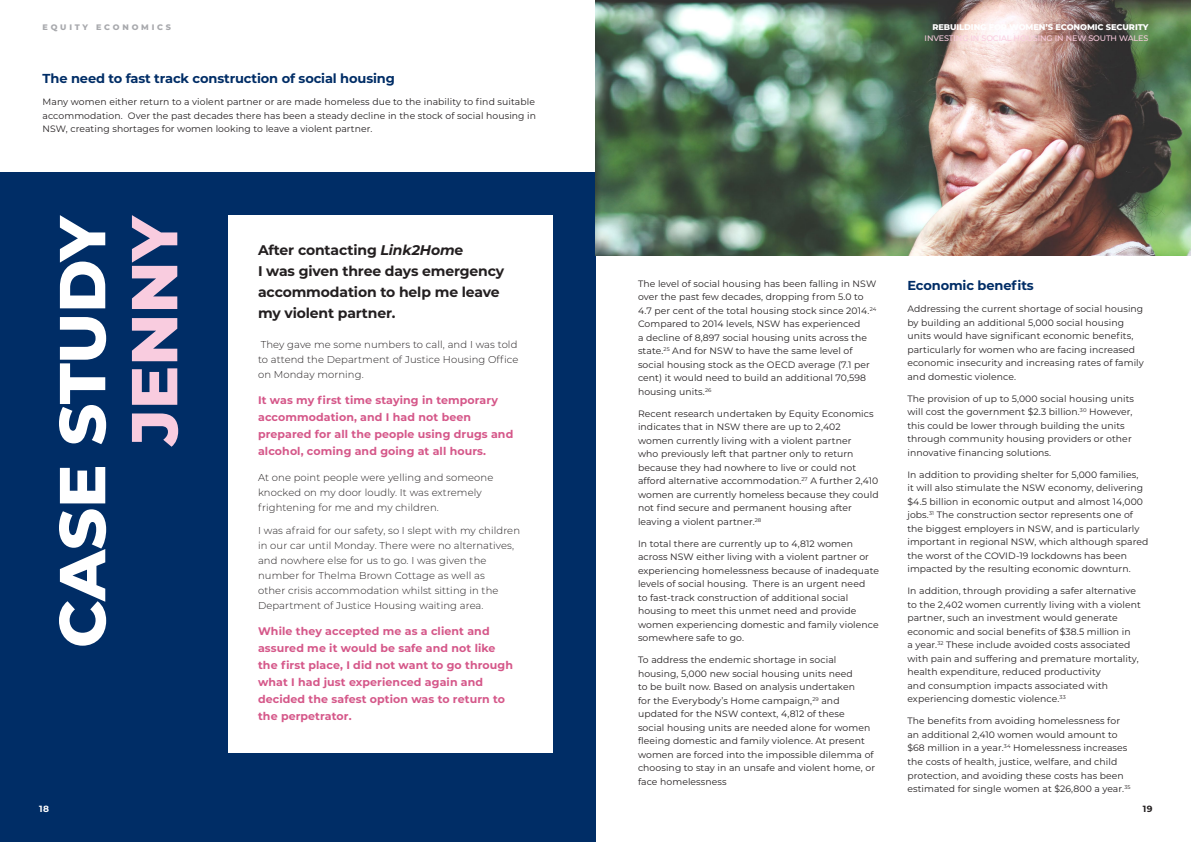
<style>
.page{position:relative;width:1191px;height:842px;background:#fff}
.page>*{position:absolute;margin:0;border:0;box-sizing:border-box;transform-origin:0 0}
.t1{font:800 64.8px/72px "Montserrat";color:#fff;text-align:right}
.t2{font:700 14px/21px "Montserrat";letter-spacing:-.01em;color:#231f20}
.t3{font:700 13px "Montserrat";letter-spacing:-.01em;color:#002d66}
.t4{font:700 11px/17px "Montserrat";letter-spacing:.01em;color:#d55789}
.t5{font:300 10px/15px "Montserrat";letter-spacing:.01em;color:#231f20}
.t6{font:9.2px/13.5px "Montserrat";letter-spacing:.01em;color:#231f20}
.t7{font:700 9px "Montserrat";color:#231f20}
.t8{font:700 9px "Montserrat";color:#fff}
.t9{font:800 8.2px "Montserrat";letter-spacing:-.01em;color:#fff}
.t10{font:500 8px "Montserrat";letter-spacing:-.01em;color:#f9ccdf}
.t11{font:800 8px "Montserrat";letter-spacing:.35em;color:#a8a9ad}
.s1{color:#f9ccdf}
.s2{font-style:italic}
</style>
<div class="page">
<div style="left:0;top:173px;width:595px;height:669px;background:#002d66"></div>
<div style="left:228px;top:215px;width:325px;height:538px;background:#fff"></div>
<img style="left:595px;top:0;width:596px;height:255px">
<p class="t11" style="left:43px;top:21px;width:130px">EQUITY ECONOMICS</p>
<p class="t3" style="left:43px;top:69px;width:354px">The need to fast track construction of social housing</p>
<p class="t6" style="left:43px;top:95px;width:495px">Many women either return to a violent partner or are made homeless due to the inability to find suitable accommodation. Over the past decades there has been a steady decline in the stock of social housing in<br>NSW, creating shortages for women looking to leave a violent partner.</p>
<p class="t1" style="left:43px;top:648px;width:435px;rotate:-90deg">CASE STUDY<br><span class="s1">JENNY</span></p>
<p class="t8" style="left:39px;top:802px;width:11px">18</p>
<p class="t2" style="left:258px;top:238px;width:248px">After contacting <span class="s2">Link2Hom</span>e<br>I was given three days emergency accommodation to help me leave my violent partner.</p>
<p class="t5" style="left:258px;top:337px;width:262px;text-align:justify">They gave me some numbers to call, and I was told to attend the Department of Justice Housing Office on Monday morning.</p>
<p class="t4" style="left:258px;top:390px;width:257px">It was my first time staying in temporary accommodation, and I had not been prepared for all the people using drugs and alcohol, coming and going at all hours.</p>
<p class="t5" style="left:258px;top:469px;width:237px">At one point people were yelling and someone knocked on my door loudly. It was extremely frightening for me and my children.</p>
<p class="t5" style="left:258px;top:523px;width:263px">I was afraid for our safety, so I slept with my children in our car until Monday. There were no alternatives, and nowhere else for us to go. I was given the number for Thelma Brown Cottage as well as<br>other crisis accommodation whilst sitting in the Department of Justice Housing waiting area.</p>
<p class="t4" style="left:258px;top:622px;width:256px">While they accepted me as a client and assured me it would be safe and not like the first place, I did not want to go through what I had just experienced again and decided the safest option was to return to the perpetrator.</p>
<p class="t9" style="left:932px;top:21px;width:217px">REBUILDING FOR WOMEN’S ECONOMIC SECURITY</p>
<p class="t10" style="left:924px;top:32px;width:225px">INVESTING IN SOCIAL HOUSING IN NEW SOUTH WALES</p>
<p class="t6" style="left:638px;top:276px;width:240px">The level of social housing has been falling in NSW over the past few decades, dropping from 5.0 to 4.7 per cent of the total housing stock since 2014.<sup>24<br></sup>Compared to 2014 levels, NSW has experienced<br>a decline of 8,897 social housing units across the state.<sup>25</sup> And for NSW to have the same level of social housing stock as the OECD average (7.1 per cent) it would need to build an additional 70,598 housing units.<sup>26</sup></p>
<p class="t6" style="left:638px;top:406px;width:242px">Recent research undertaken by Equity Economics indicates that in NSW there are up to 2,402 women currently living with a violent partner<br>who previously left that partner only to return because they had nowhere to live or could not afford alternative accommodation.<sup>27</sup> A further 2,410 women are currently homeless because they could not find secure and permanent housing after leaving a violent partner.<sup>28</sup></p>
<p class="t6" style="left:638px;top:536px;width:242px">In total there are currently up to 4,812 women across NSW either living with a violent partner or experiencing homelessness because of inadequate levels of social housing. There is an urgent need<br>to fast-track construction of additional social housing to meet this unmet need and provide women experiencing domestic and family violence somewhere safe to go.</p>
<p class="t6" style="left:638px;top:653px;width:238px">To address the endemic shortage in social housing, 5,000 new social housing units need<br>to be built now. Based on analysis undertaken<br>for the Everybody’s Home campaign,<sup>29</sup> and updated for the NSW context, 4,812 of these<br>social housing units are needed alone for women fleeing domestic and family violence. At present women are forced into the impossible dilemma of choosing to stay in an unsafe and violent home, or face homelessness</p>
<p class="t3" style="left:907px;top:276px;width:128px">Economic benefits</p>
<p class="t6" style="left:907px;top:302px;width:238px">Addressing the current shortage of social housing by building an additional 5,000 social housing units would have significant economic benefits, particularly for women who are facing increased economic insecurity and increasing rates of family and domestic violence.</p>
<p class="t6" style="left:907px;top:392px;width:228px">The provision of up to 5,000 social housing units will cost the government $2.3 billion.<sup>30</sup> However, this could be lower through building the units through community housing providers or other innovative financing solutions.</p>
<p class="t6" style="left:907px;top:468px;width:242px">In addition to providing shelter for 5,000 families,<br>it will also stimulate the NSW economy, delivering $4.5 billion in economic output and almost 14,000 jobs.<sup>31</sup> The construction sector represents one of the biggest employers in NSW, and is particularly important in regional NSW, which although spared the worst of the COVID-19 lockdowns has been impacted by the resulting economic downturn.</p>
<p class="t6" style="left:907px;top:584px;width:235px">In addition, through providing a safer alternative to the 2,402 women currently living with a violent partner, such an investment would generate economic and social benefits of $38.5 million in<br>a year.<sup>32</sup> These include avoided costs associated with pain and suffering and premature mortality, health expenditure, reduced productivity<br>and consumption impacts associated with experiencing domestic violence.<sup>33</sup></p>
<p class="t6" style="left:907px;top:714px;width:224px">The benefits from avoiding homelessness for an additional 2,410 women would amount to $68 million in a year.<sup>34</sup> Homelessness increases the costs of health, justice, welfare, and child protection, and avoiding these costs has been estimated for single women at $26,800 a year.<sup>35</sup></p>
<p class="t7" style="left:1142px;top:802px;width:11px">19</p>
</div>
